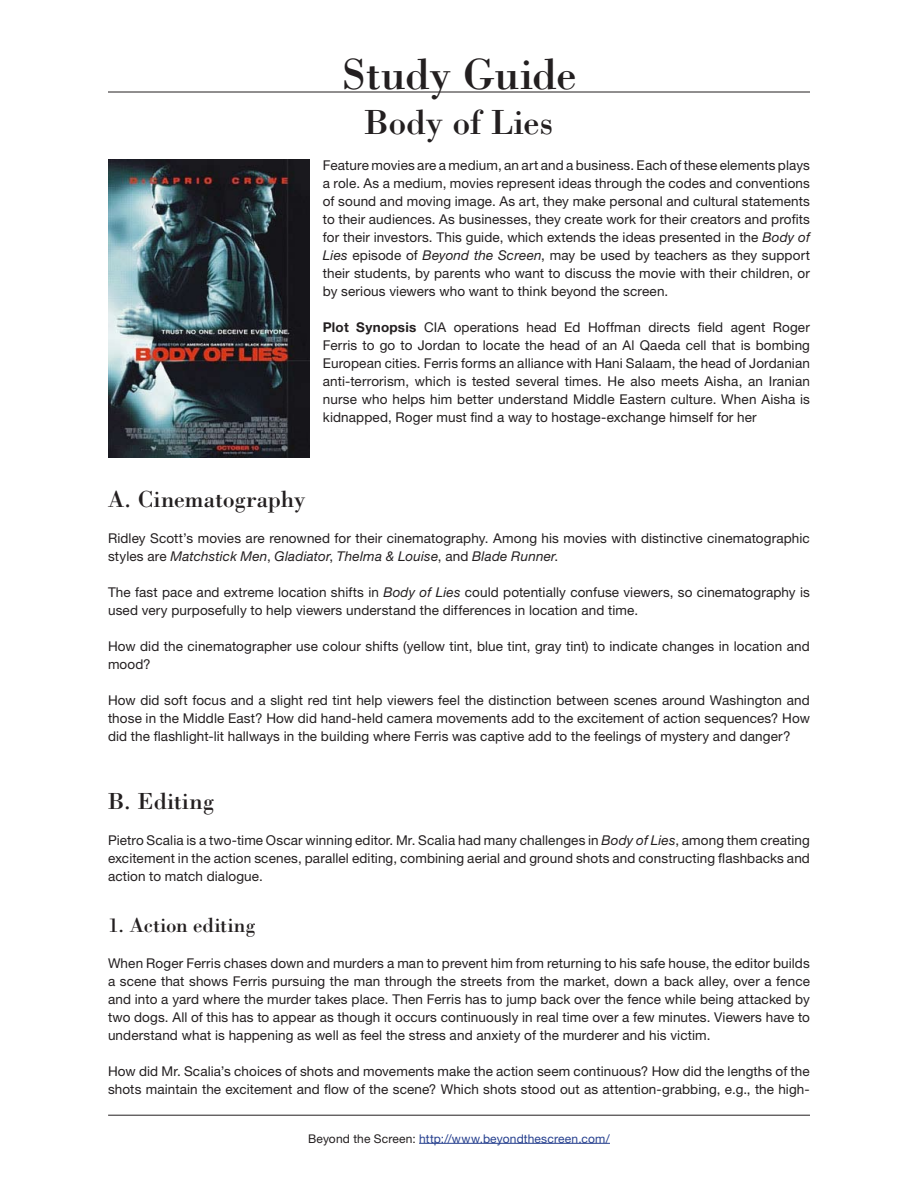
<style>
.page{position:relative;width:918px;height:1188px;background:#fff}
.page>*{position:absolute;margin:0;border:0;box-sizing:border-box;transform-origin:0 0}
.t1{font:45px "Bodoni";letter-spacing:-.015em;color:#231f20}
.t2{font:36px "Bodoni";letter-spacing:-.005em;color:#231f20}
.t3{font:24px "Bodoni";letter-spacing:-.005em;color:#231f20}
.t4{font:24px "Bodoni";letter-spacing:.015em;color:#231f20}
.t5{font:21px "Bodoni";letter-spacing:.005em;color:#231f20}
.t6{font:13.5px/18px "Helvetica Neue LT Std";letter-spacing:.01em;color:#231f20;text-align:justify}
.t7{font:12px "Helvetica Neue LT Std";letter-spacing:.015em;color:#253f8e}
.s1{font-style:italic}
.s2{font-weight:700}
.s3{color:#231f20}
</style>
<div class="page">
<hr style="left:108px;top:92px;width:702px;height:1px;background:#231f20">
<hr style="left:108px;top:1115px;width:702px;height:1px;background:#231f20">
<hr style="left:419px;top:1143px;width:191px;height:1px;background:#253f8e">
<img style="left:108px;top:159px;width:201px;height:298px">
<h1 class="t1" style="left:341px;top:47px;width:236px">Study Guide</h1>
<h2 class="t2" style="left:364px;top:100px;width:191px">Body of Lies</h2>
<p class="t6" style="left:323px;top:156px;width:489px">Feature movies are a medium, an art and a business. Each of these elements plays a role. As a medium, movies represent ideas through the codes and conventions of sound and moving image. As art, they make personal and cultural statements to their audiences. As businesses, they create work for their creators and profits for their investors. This guide, which extends the ideas presented in the <span class="s1">Body of Lies</span> episode of <span class="s1">Beyond the Screen</span>, may be used by teachers as they support their students, by parents who want to discuss the movie with their children, or by serious viewers who want to think beyond the screen.</p>
<p class="t6" style="left:323px;top:318px;width:489px"><span class="s2">Plot Synopsis</span> CIA operations head Ed Hoffman directs field agent Roger Ferris to go to Jordan to locate the head of an Al Qaeda cell that is bombing European cities. Ferris forms an alliance with Hani Salaam, the head of Jordanian anti-terrorism, which is tested several times. He also meets Aisha, an Iranian nurse who helps him better understand Middle Eastern culture. When Aisha is kidnapped, Roger must find a way to hostage-exchange himself for her</p>
<h3 class="t3" style="left:108px;top:485px;width:199px">A. Cinematography</h3>
<p class="t6" style="left:108px;top:529px;width:703px">Ridley Scott’s movies are renowned for their cinematography. Among his movies with distinctive cinematographic styles are <span class="s1">Matchstick Men</span>, <span class="s1">Gladiator</span>, <span class="s1">Thelma &amp; Louise</span>, and <span class="s1">Blade Runner</span>.</p>
<p class="t6" style="left:108px;top:583px;width:703px">The fast pace and extreme location shifts in <span class="s1">Body of Lies</span> could potentially confuse viewers, so cinematography is used very purposefully to help viewers understand the differences in location and time.</p>
<p class="t6" style="left:108px;top:637px;width:703px">How did the cinematographer use colour shifts (yellow tint, blue tint, gray tint) to indicate changes in location and mood?</p>
<p class="t6" style="left:108px;top:691px;width:703px">How did soft focus and a slight red tint help viewers feel the distinction between scenes around Washington and those in the Middle East? How did hand-held camera movements add to the excitement of action sequences? How did the flashlight-lit hallways in the building where Ferris was captive add to the feelings of mystery and danger?</p>
<h3 class="t4" style="left:108px;top:786px;width:107px">B. Editing</h3>
<p class="t6" style="left:108px;top:831px;width:703px">Pietro Scalia is a two-time Oscar winning editor. Mr. Scalia had many challenges in <span class="s1">Body of Lies</span>, among them creating excitement in the action scenes, parallel editing, combining aerial and ground shots and constructing flashbacks and action to match dialogue.</p>
<h3 class="t5" style="left:108px;top:912px;width:149px">1. Action editing</h3>
<p class="t6" style="left:108px;top:954px;width:704px">When Roger Ferris chases down and murders a man to prevent him from returning to his safe house, the editor builds a scene that shows Ferris pursuing the man through the streets from the market, down a back alley, over a fence and into a yard where the murder takes place. Then Ferris has to jump back over the fence while being attacked by two dogs. All of this has to appear as though it occurs continuously in real time over a few minutes. Viewers have to understand what is happening as well as feel the stress and anxiety of the murderer and his victim.</p>
<p class="t6" style="left:108px;top:1062px;width:703px">How did Mr. Scalia’s choices of shots and movements make the action seem continuous? How did the lengths of the shots maintain the excitement and flow of the scene? Which shots stood out as attention-grabbing, e.g., the high-</p>
<p class="t7" style="left:308px;top:1131px;width:303px"><span class="s3">Beyond the Screen:</span> http://www.beyondthescreen.com/</p>
</div>
